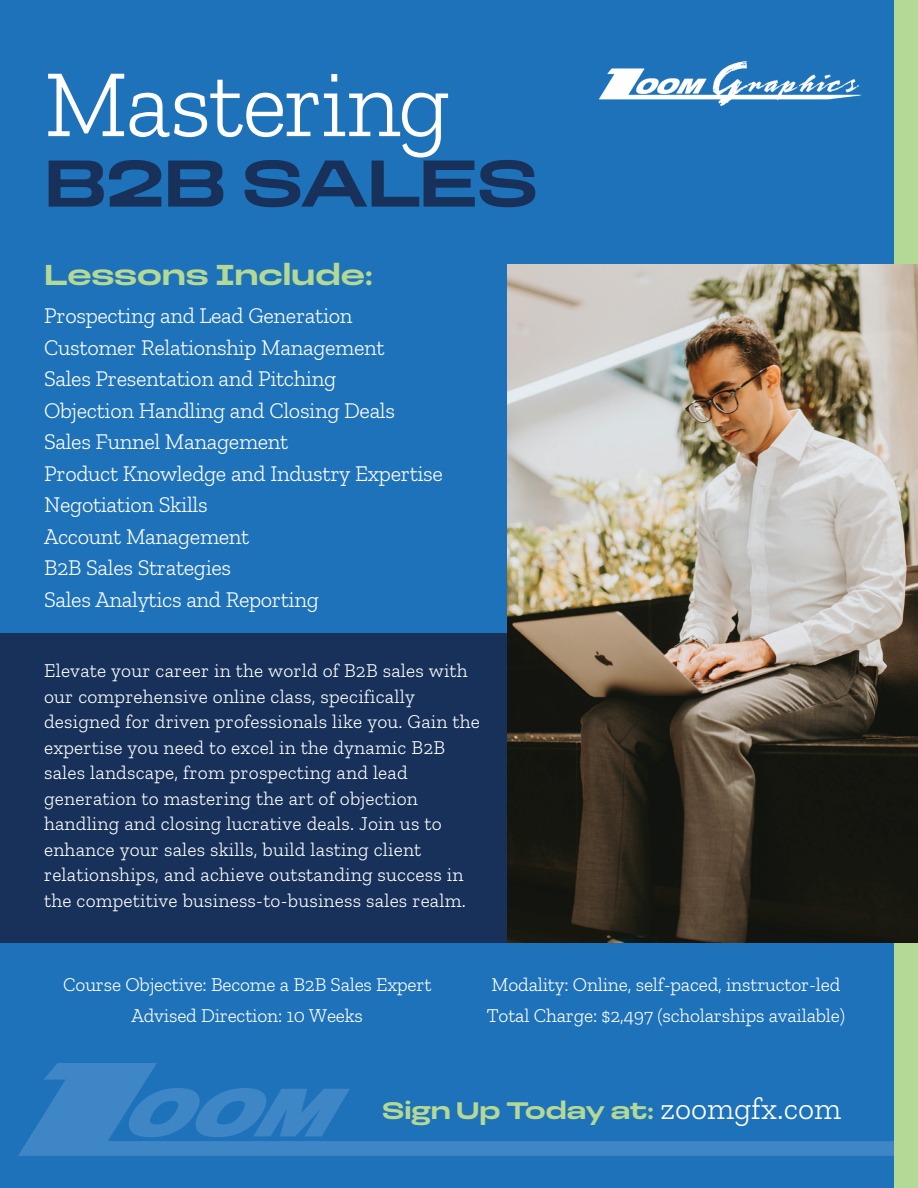
<style>
.page{position:relative;width:918px;height:1188px;background:#1e72ba}
.page>*{position:absolute;margin:0;border:0;box-sizing:border-box;transform-origin:0 0}
.t1{font:300 96px "Zilla Slab";letter-spacing:-.03em;color:#fff}
.t2{font:700 68.7px "Loos Extended";letter-spacing:-.02em;color:#17315a}
.t3{font:700 30px "Loos Extended";letter-spacing:-.015em;color:#b4d895}
.t4{font:700 24.9px "Loos Extended";letter-spacing:-.01em;color:#b4d895}
.t5{font:300 22.35px/31.5px "Zilla Slab";letter-spacing:-.015em;color:#fff}
.t6{font:300 19.5px/25.5px "Zilla Slab";letter-spacing:.01em;color:#fff}
.t7{font:300 19.5px/31.5px "Zilla Slab";letter-spacing:-.01em;color:#fff;text-align:center}
.s1{font-family:"Zilla Slab";font-weight:300;font-size:31.5px;color:#fff}
</style>
<div class="page">
<svg style="left:18px;top:1063px;width:876px;height:93px"></svg>
<svg style="left:128px;top:1088px;width:222px;height:49px"></svg>
<img style="left:600px;top:61px;width:262px;height:45px">
<div style="left:894px;top:0;width:24px;height:1188px;background:#b4d895"></div>
<div style="left:0;top:633px;width:564px;height:310px;background:#17315a"></div>
<img style="left:507px;top:265px;width:411px;height:678px">
<h1 class="t1" style="left:44px;top:52px;width:407px">Mastering</h1>
<h2 class="t2" style="left:44px;top:133px;width:496px">B2B SALES</h2>
<h3 class="t3" style="left:44px;top:253px;width:330px">Lessons Include:</h3>
<p class="t5" style="left:44px;top:300px;width:400px">Prospecting and Lead Generation<br>Customer Relationship Management<br>Sales Presentation and Pitching<br>Objection Handling and Closing Deals<br>Sales Funnel Management<br>Product Knowledge and Industry Expertise<br>Negotiation Skills<br>Account Management<br>B2B Sales Strategies<br>Sales Analytics and Reporting</p>
<p class="t6" style="left:44px;top:658px;width:437px">Elevate your career in the world of B2B sales with our comprehensive online class, specifically designed for driven professionals like you. Gain the expertise you need to excel in the dynamic B2B sales landscape, from prospecting and lead generation to mastering the art of objection handling and closing lucrative deals. Join us to enhance your sales skills, build lasting client relationships, and achieve outstanding success in the competitive business-to-business sales realm.</p>
<p class="t7" style="left:63px;top:969px;width:370px">Course Objective: Become a B2B Sales Expert<br>Advised Direction: 10 Weeks</p>
<p class="t7" style="left:487px;top:969px;width:360px;text-align:left">Modality: Online, self-paced, instructor-led<br>Total Charge: $2,497 (scholarships available)</p>
<p class="t4" style="left:382px;top:1093px;width:460px">Sign Up Today at: <span class="s1">zoomgfx.com</span></p>
</div>
